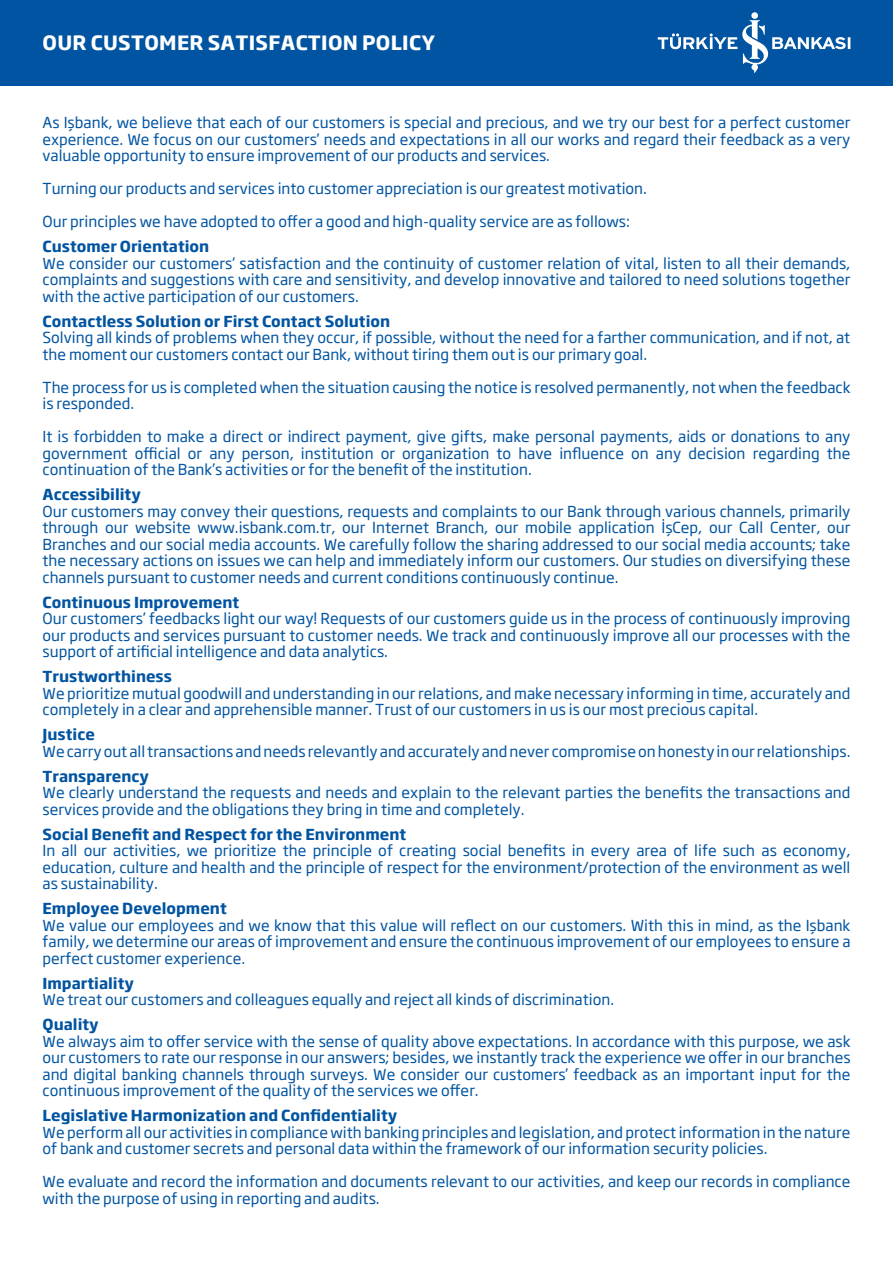
<style>
.page{position:relative;width:893px;height:1263px;background:#fff}
.page>*{position:absolute;margin:0;border:0;box-sizing:border-box;transform-origin:0 0}
.t1{font:700 19.5px "Soho Gothic Pro";letter-spacing:.015em;color:#fff}
.t2{font:15px/16.5px "Soho Gothic Pro";color:#0054a1;text-align:justify}
.t3{font:700 15px "Soho Gothic Pro";color:#0054a1}
</style>
<div class="page">
<div style="left:0;top:0;width:893px;height:85px;background:#0054a1"></div>
<svg style="left:658px;top:12px;width:192px;height:61px"></svg>
<h1 class="t1" style="left:43px;top:27px;width:394px">OUR CUSTOMER SATISFACTION POLICY</h1>
<p class="t2" style="left:43px;top:114px;width:809px">As Işbank, we believe that each of our customers is special and precious, and we try our best for a perfect customer experience. We focus on our customers’ needs and expectations in all our works and regard their feedback as a very valuable opportunity to ensure improvement of our products and services.</p>
<p class="t2" style="left:43px;top:180px;width:606px">Turning our products and services into customer appreciation is our greatest motivation.</p>
<p class="t2" style="left:43px;top:213px;width:589px">Our principles we have adopted to offer a good and high-quality service are as follows:</p>
<p class="t3" style="left:43px;top:235px;width:168px">Customer Orientation</p>
<p class="t2" style="left:43px;top:254px;width:809px">We consider our customers’ satisfaction and the continuity of customer relation of vital, listen to all their demands, complaints and suggestions with care and sensitivity, and develop innovative and tailored to need solutions together with the active participation of our customers.</p>
<p class="t3" style="left:43px;top:309px;width:349px">Contactless Solution or First Contact Solution</p>
<p class="t2" style="left:43px;top:329px;width:809px">Solving all kinds of problems when they occur, if possible, without the need for a farther communication, and if not, at the moment our customers contact our Bank, without tiring them out is our primary goal.</p>
<p class="t2" style="left:43px;top:378px;width:809px">The process for us is completed when the situation causing the notice is resolved permanently, not when the feedback is responded.</p>
<p class="t2" style="left:43px;top:428px;width:809px">It is forbidden to make a direct or indirect payment, give gifts, make personal payments, aids or donations to any government official or any person, institution or organization to have influence on any decision regarding the continuation of the Bank’s activities or for the benefit of the institution.</p>
<p class="t3" style="left:43px;top:483px;width:100px">Accessibility</p>
<p class="t2" style="left:43px;top:502px;width:809px">Our customers may convey their questions, requests and complaints to our Bank through various channels, primarily through our website www.isbank.com.tr, our Internet Branch, our mobile application İşCep, our Call Center, our Branches and our social media accounts. We carefully follow the sharing addressed to our social media accounts; take the necessary actions on issues we can help and immediately inform our customers. Our studies on diversifying these channels pursuant to customer needs and current conditions continuously continue.</p>
<p class="t3" style="left:43px;top:590px;width:198px">Continuous Improvement</p>
<p class="t2" style="left:43px;top:610px;width:809px">Our customers’ feedbacks light our way! Requests of our customers guide us in the process of continuously improving our products and services pursuant to customer needs. We track and continuously improve all our processes with the support of artificial intelligence and data analytics.</p>
<p class="t3" style="left:43px;top:665px;width:131px">Trustworthiness</p>
<p class="t2" style="left:43px;top:684px;width:809px">We prioritize mutual goodwill and understanding in our relations, and make necessary informing in time, accurately and completely in a clear and apprehensible manner. Trust of our customers in us is our most precious capital.</p>
<p class="t3" style="left:43px;top:723px;width:54px">Justice</p>
<p class="t2" style="left:43px;top:742px;width:809px">We carry out all transactions and needs relevantly and accurately and never compromise on honesty in our relationships.</p>
<p class="t3" style="left:43px;top:764px;width:108px">Transparency</p>
<p class="t2" style="left:43px;top:784px;width:809px">We clearly understand the requests and needs and explain to the relevant parties the benefits the transactions and services provide and the obligations they bring in time and completely.</p>
<p class="t3" style="left:43px;top:822px;width:365px">Social Benefit and Respect for the Environment</p>
<p class="t2" style="left:43px;top:842px;width:809px">In all our activities, we prioritize the principle of creating social benefits in every area of life such as economy, education, culture and health and the principle of respect for the environment/protection of the environment as well as sustainability.</p>
<p class="t3" style="left:43px;top:897px;width:186px">Employee Development</p>
<p class="t2" style="left:43px;top:916px;width:809px">We value our employees and we know that this value will reflect on our customers. With this in mind, as the Işbank family, we determine our areas of improvement and ensure the continuous improvement of our employees to ensure a perfect customer experience.</p>
<p class="t3" style="left:43px;top:971px;width:93px">Impartiality</p>
<p class="t2" style="left:43px;top:991px;width:573px">We treat our customers and colleagues equally and reject all kinds of discrimination.</p>
<p class="t3" style="left:43px;top:1013px;width:58px">Quality</p>
<p class="t2" style="left:43px;top:1032px;width:809px">We always aim to offer service with the sense of quality above expectations. In accordance with this purpose, we ask our customers to rate our response in our answers; besides, we instantly track the experience we offer in our branches and digital banking channels through surveys. We consider our customers’ feedback as an important input for the continuous improvement of the quality of the services we offer.</p>
<p class="t3" style="left:43px;top:1104px;width:356px">Legislative Harmonization and Confidentiality</p>
<p class="t2" style="left:43px;top:1123px;width:809px">We perform all our activities in compliance with banking principles and legislation, and protect information in the nature of bank and customer secrets and personal data within the framework of our information security policies.</p>
<p class="t2" style="left:43px;top:1173px;width:809px">We evaluate and record the information and documents relevant to our activities, and keep our records in compliance with the purpose of using in reporting and audits.</p>
</div>
